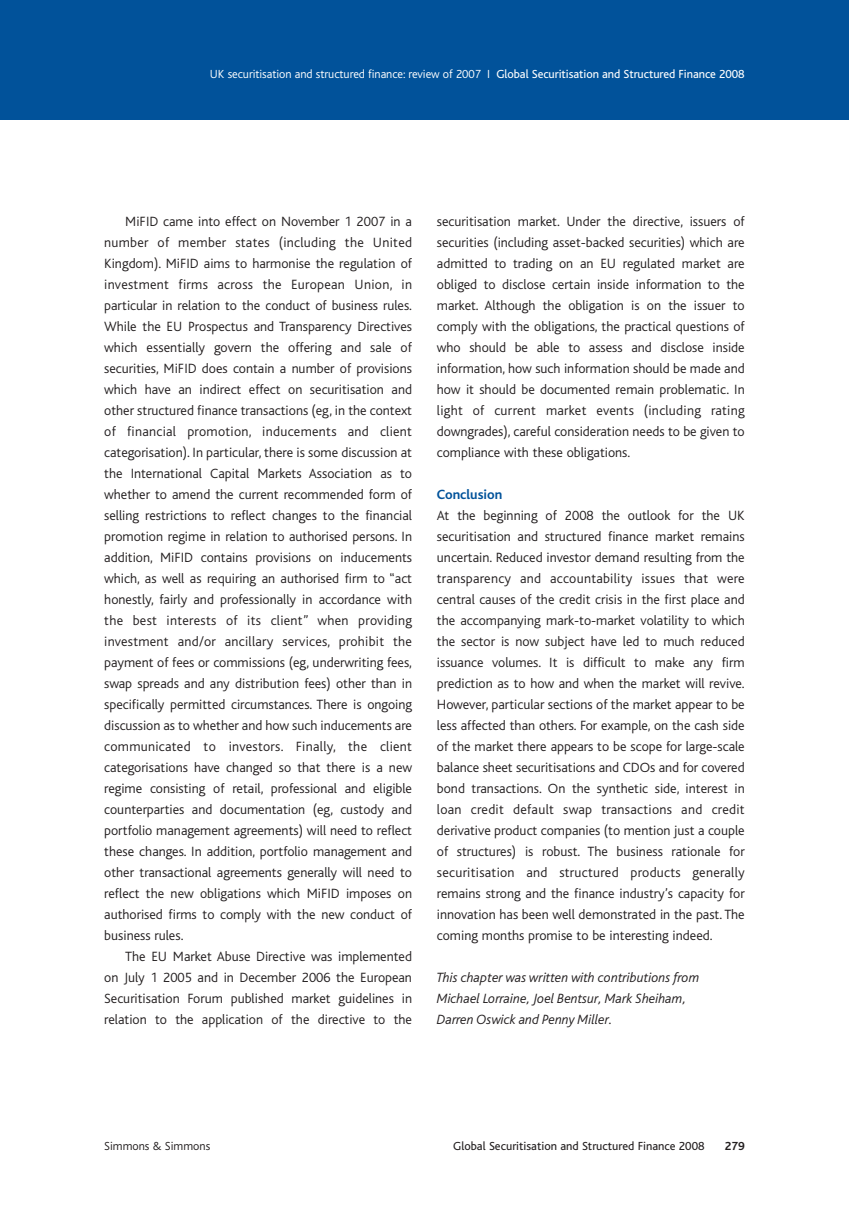
<style>
.page{position:relative;width:849px;height:1221px;background:#fff}
.page>*{position:absolute;margin:0;border:0;box-sizing:border-box;transform-origin:0 0}
.t1{font:300 14px/21px "Bliss";color:#231f20;text-align:justify}
.t2{font:italic 300 14px/21px "Bliss";color:#231f20}
.t3{font:700 14px "Bliss";color:#01529a}
.t4{font:300 12.25px "Bliss";letter-spacing:-.005em;color:#fff}
.t5{font:12.25px "Bliss";color:#231f20}
.t6{font:300 12.25px "Bliss";color:#231f20}
.t7{font:700 12.25px "Bliss";color:#231f20}
.s1{font-weight:400}
</style>
<div class="page">
<div style="left:0;top:1px;width:848px;height:118px;background:#01529a"></div>
<p class="t4" style="left:210px;top:69px;width:536px">UK securitisation and structured finance: review of 2007 I <span class="s1">Global Securitisation and Structured Finance 2008</span></p>
<p class="t1" style="left:104px;top:211px;width:309px;text-indent:21px">MiFID came into effect on November 1 2007 in a number of member states (including the United Kingdom). MiFID aims to harmonise the regulation of investment firms across the European Union, in particular in relation to the conduct of business rules.<br>While the EU Prospectus and Transparency Directives which essentially govern the offering and sale of securities, MiFID does contain a number of provisions which have an indirect effect on securitisation and other structured finance transactions (eg, in the context of financial promotion, inducements and client categorisation). In particular, there is some discussion at the International Capital Markets Association as to whether to amend the current recommended form of selling restrictions to reflect changes to the financial promotion regime in relation to authorised persons. In addition, MiFID contains provisions on inducements which, as well as requiring an authorised firm to “act honestly, fairly and professionally in accordance with the best interests of its client” when providing investment and/or ancillary services, prohibit the payment of fees or commissions (eg, underwriting fees, swap spreads and any distribution fees) other than in specifically permitted circumstances. There is ongoing discussion as to whether and how such inducements are communicated to investors. Finally, the client categorisations have changed so that there is a new regime consisting of retail, professional and eligible counterparties and documentation (eg, custody and portfolio management agreements) will need to reflect these changes. In addition, portfolio management and other transactional agreements generally will need to reflect the new obligations which MiFID imposes on authorised firms to comply with the new conduct of business rules.</p>
<p class="t1" style="left:104px;top:946px;width:309px;text-indent:21px">The EU Market Abuse Directive was implemented on July 1 2005 and in December 2006 the European Securitisation Forum published market guidelines in relation to the application of the directive to the</p>
<p class="t1" style="left:437px;top:211px;width:309px">securitisation market. Under the directive, issuers of securities (including asset-backed securities) which are admitted to trading on an EU regulated market are obliged to disclose certain inside information to the market. Although the obligation is on the issuer to comply with the obligations, the practical questions of who should be able to assess and disclose inside information, how such information should be made and how it should be documented remain problematic. In light of current market events (including rating downgrades), careful consideration needs to be given to compliance with these obligations.</p>
<p class="t3" style="left:437px;top:489px;width:67px">Conclusion</p>
<p class="t1" style="left:437px;top:505px;width:309px">At the beginning of 2008 the outlook for the UK securitisation and structured finance market remains uncertain. Reduced investor demand resulting from the transparency and accountability issues that were central causes of the credit crisis in the first place and the accompanying mark-to-market volatility to which the sector is now subject have led to much reduced issuance volumes. It is difficult to make any firm prediction as to how and when the market will revive.<br>However, particular sections of the market appear to be less affected than others. For example, on the cash side of the market there appears to be scope for large-scale balance sheet securitisations and CDOs and for covered bond transactions. On the synthetic side, interest in loan credit default swap transactions and credit derivative product companies (to mention just a couple of structures) is robust. The business rationale for securitisation and structured products generally remains strong and the finance industry’s capacity for innovation has been well demonstrated in the past. The coming months promise to be interesting indeed.</p>
<p class="t2" style="left:437px;top:968px;width:264px">This chapter was written with contributions from<br>Michael Lorraine, Joel Bentsur, Mark Sheiham,<br>Darren Oswick and Penny Miller.</p>
<p class="t6" style="left:104px;top:1140px;width:107px">Simmons &amp; Simmons</p>
<p class="t5" style="left:453px;top:1141px;width:253px">Global Securitisation and Structured Finance 2008</p>
<p class="t7" style="left:724px;top:1141px;width:21px">279</p>
</div>
